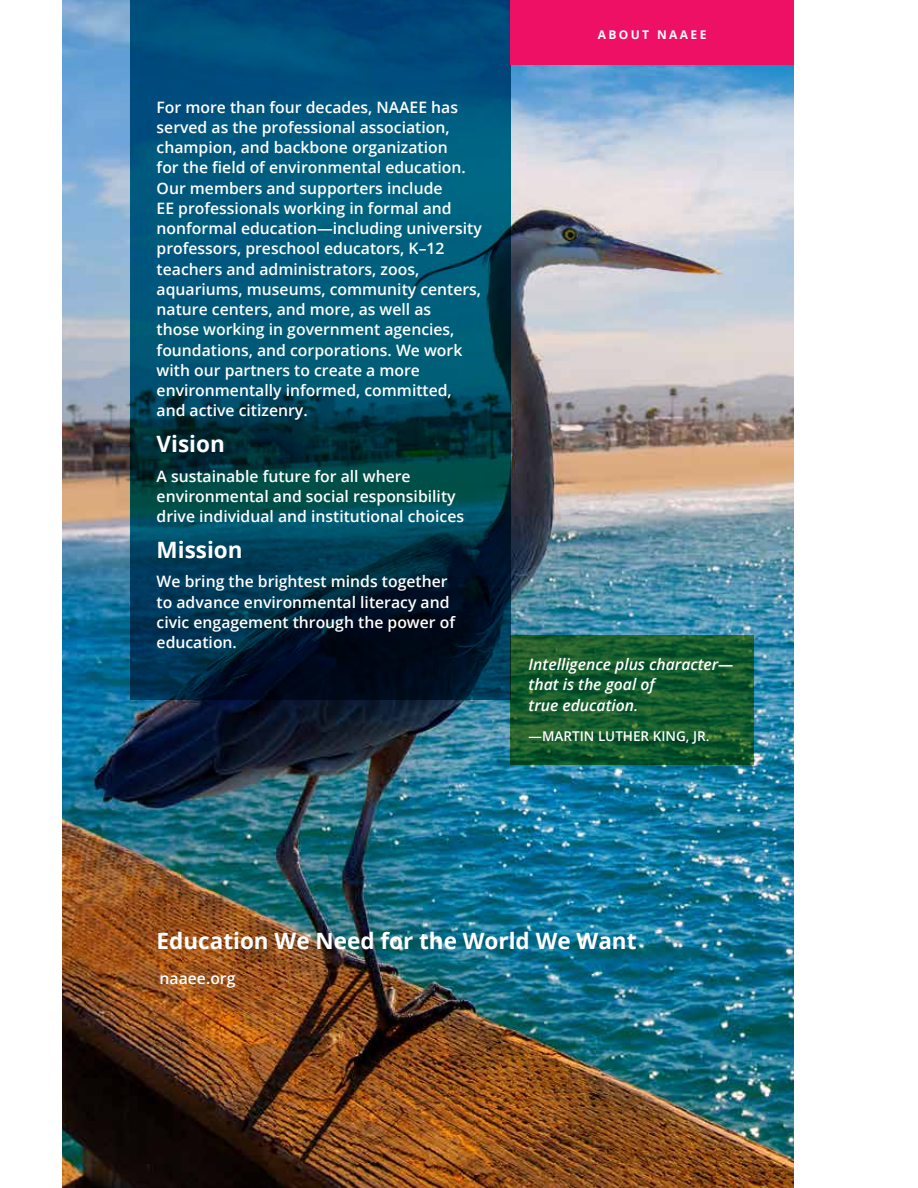
<style>
.page{position:relative;width:918px;height:1188px;background:#fff}
.page>*{position:absolute;margin:0;border:0;box-sizing:border-box;transform-origin:0 0}
.t1{font:700 22.5px "Open Sans";color:#fff}
.t2{font:600 15.75px/20.2px "Open Sans";color:#fff}
.t3{font:italic 600 15.75px/20.2px "Open Sans";color:#fff}
.t4{font:600 13.5px "Open Sans";color:#fff}
.t5{font:700 12px "Open Sans";letter-spacing:.2em;color:#fff}
</style>
<div class="page">
<img style="left:62px;top:0;width:732px;height:1188px">
<svg style="left:130px;top:0;width:380px;height:700px;background:#004661"></svg>
<svg style="left:510px;top:635px;width:243px;height:130px;background:#155a2c"></svg>
<div style="left:510px;top:0;width:284px;height:65px;background:#ed1065"></div>
<p class="t2" style="left:157px;top:96px;width:327px">For more than four decades, NAAEE has served as the professional association, champion, and backbone organization<br>for the field of environmental education.<br>Our members and supporters include<br>EE professionals working in formal and nonformal education—including university professors, preschool educators, K–12 teachers and administrators, zoos, aquariums, museums, community centers, nature centers, and more, as well as<br>those working in government agencies, foundations, and corporations. We work with our partners to create a more environmentally informed, committed, and active citizenry.</p>
<h1 class="t1" style="left:157px;top:428px;width:70px">Vision</h1>
<p class="t2" style="left:157px;top:465px;width:309px">A sustainable future for all where environmental and social responsibility drive individual and institutional choices</p>
<h1 class="t1" style="left:157px;top:534px;width:88px">Mission</h1>
<p class="t2" style="left:157px;top:571px;width:300px">We bring the brightest minds together to advance environmental literacy and civic engagement through the power of education.</p>
<p class="t5" style="left:598px;top:26px;width:110px">ABOUT NAAEE</p>
<p class="t3" style="left:529px;top:654px;width:206px">Intelligence plus character— that is the goal of<br>true education.</p>
<p class="t4" style="left:529px;top:727px;width:182px">—MARTIN LUTHER KING, JR.</p>
<h1 class="t1" style="left:157px;top:925px;width:481px">Education We Need for the World We Want</h1>
<p class="t2" style="left:160px;top:967px;width:77px">naaee.org</p>
</div>
